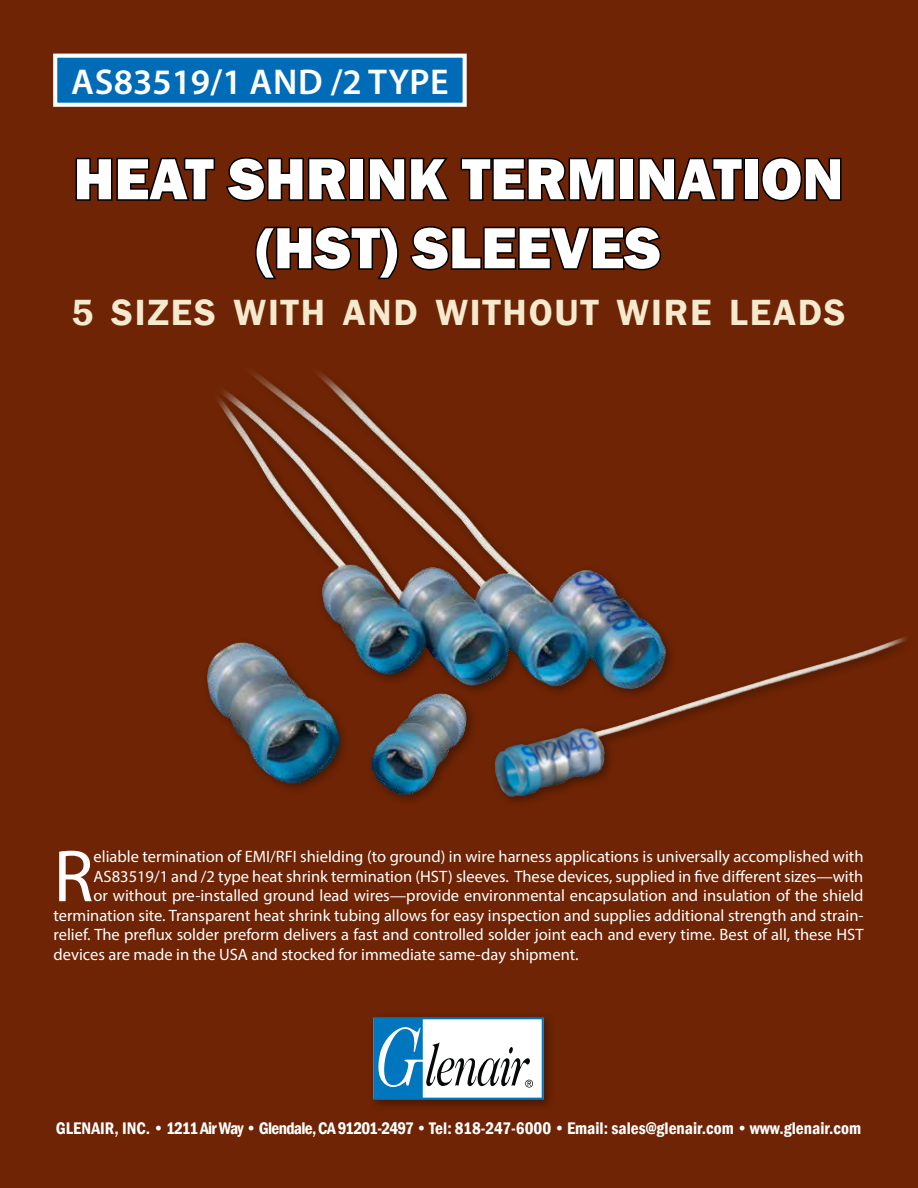
<style>
.page{position:relative;width:918px;height:1188px;background:#6e2405}
.page>*{position:absolute;margin:0;border:0;box-sizing:border-box;transform-origin:0 0}
.t1{font:74.4px "Myriad Pro";color:#fff}
.t2{font:800 60px/69px "Franklin Gothic";color:#fff;text-align:center}
.t3{font:600 37.5px "Franklin Gothic";letter-spacing:.05em;color:#f6eace}
.t4{font:600 36px "Myriad Pro";letter-spacing:.01em;color:#fff}
.t5{font:600 condensed 17.25px "Franklin Gothic";color:#fff}
.t6{font:16.5px "Myriad Pro";color:#fff}
</style>
<div class="page">
<svg style="left:75px;top:157px;width:140px;height:44px"></svg>
<svg style="left:226px;top:157px;width:121px;height:45px"></svg>
<div style="left:349px;top:158px;width:16px;height:43px;border:3px solid #000"></div>
<svg style="left:368px;top:157px;width:82px;height:44px"></svg>
<svg style="left:460px;top:157px;width:155px;height:44px"></svg>
<div style="left:619px;top:158px;width:15px;height:43px;border:3px solid #000"></div>
<svg style="left:638px;top:157px;width:107px;height:44px"></svg>
<div style="left:744px;top:158px;width:15px;height:43px;border:3px solid #000"></div>
<svg style="left:761px;top:157px;width:81px;height:45px"></svg>
<svg style="left:255px;top:226px;width:144px;height:54px"></svg>
<svg style="left:410px;top:226px;width:252px;height:45px"></svg>
<div style="left:368px;top:1012px;width:187px;height:99px;background:#000;opacity:.35"></div>
<svg style="left:373px;top:1017px;width:171px;height:83px;background:#a1c3d8"></svg>
<div style="left:55px;top:56px;width:410px;height:49px;background:#006bb6"></div>
<div style="left:53px;top:54px;width:414px;height:53px;border:4px solid #fff"></div>
<div style="left:202px;top:637px;width:147px;height:157px;background:#000;opacity:.35"></div>
<img style="left:207px;top:642px;width:132px;height:141px">
<div style="left:368px;top:688px;width:110px;height:118px;background:#000;opacity:.35"></div>
<img style="left:372px;top:700px;width:95px;height:95px">
<div style="left:211px;top:363px;width:466px;height:337px;background:#000;opacity:.35"></div>
<img style="left:210px;top:363px;width:456px;height:326px">
<img style="left:490px;top:631px;width:417px;height:167px">
<h3 class="t4" style="left:71px;top:59px;width:379px">AS83519/1 AND /2 TYPE</h3>
<h2 class="t2" style="left:74px;top:144px;width:771px">HEAT SHRINK TERMINATION (HST) SLEEVES</h2>
<h3 class="t3" style="left:72px;top:290px;width:776px">5 SIZES WITH AN D WITHOUT WIRE LEADS</h3>
<h1 class="t1" style="left:54px;top:830px;width:42px">R</h1>
<p class="t6" style="left:94px;top:846px;width:772px">eliable termination of EMI/RFI shielding (to ground) in wire harness applications is universally accomplished with</p>
<p class="t6" style="left:94px;top:866px;width:771px">AS83519/1 and /2 type heat shrink termination (HST) sleeves. These devices, supplied in five different sizes—with</p>
<p class="t6" style="left:94px;top:885px;width:772px">or without pre-installed ground lead wires—provide environmental encapsulation and insulation of the shield</p>
<p class="t6" style="left:54px;top:905px;width:812px">termination site. Transparent heat shrink tubing allows for easy inspection and supplies additional strength and strain-</p>
<p class="t6" style="left:54px;top:925px;width:812px">relief. The preflux solder preform delivers a fast and controlled solder joint each and every time. Best of all, these HST</p>
<p class="t6" style="left:54px;top:944px;width:527px">devices are made in the USA and stocked for immediate same-day shipment.</p>
<p class="t5" style="left:56px;top:1117px;width:807px">GLENAIR, INC. • 1211 Air Way • Glendale, CA 91201-2497 • Tel: 818-247-6000 • Email: sales@glenair.com • www.glenair.com</p>
</div>
